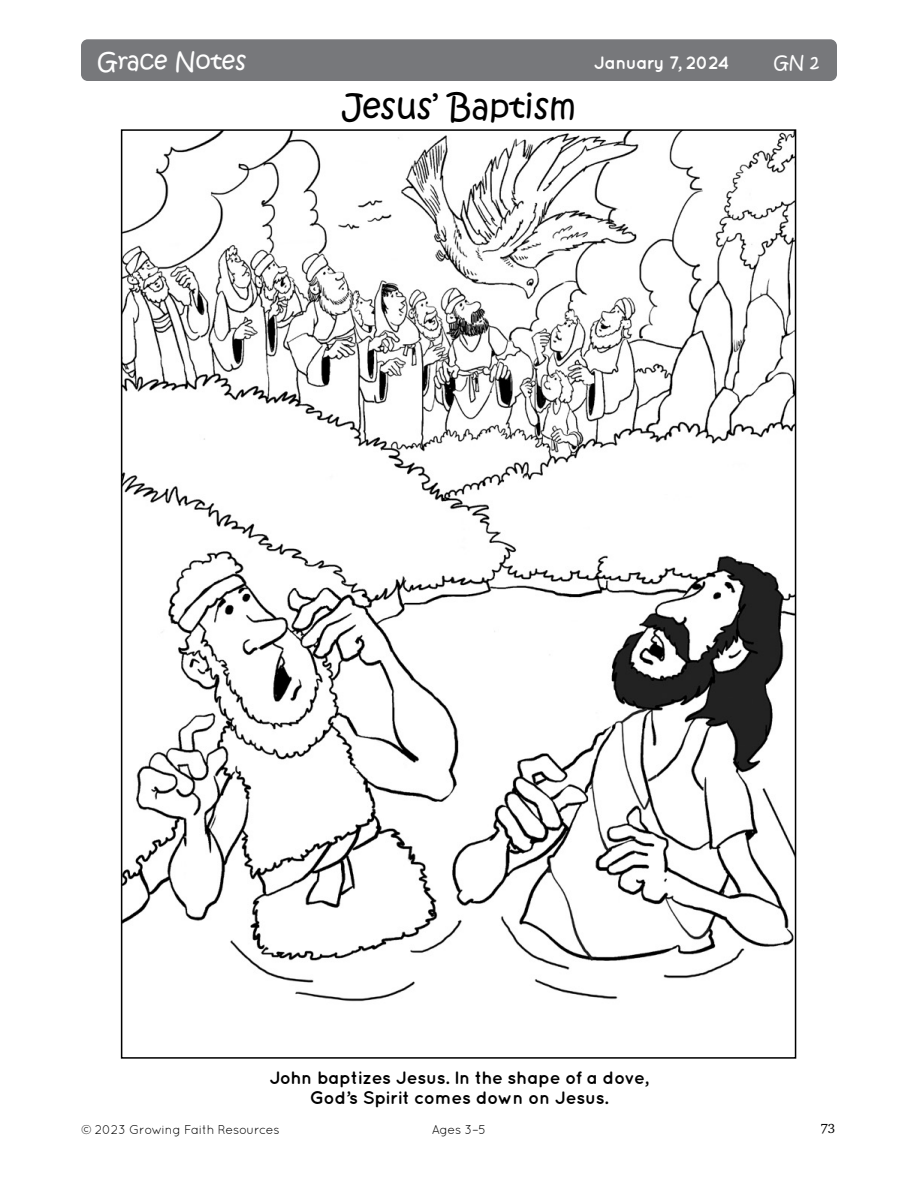
<style>
.page{position:relative;width:918px;height:1188px;background:#fff}
.page>*{position:absolute;margin:0;border:0;box-sizing:border-box;transform-origin:0 0}
.t1{font:33px "Kristen Normal ITC Std";color:#000}
.t2{font:24px "Kristen Normal ITC Std";color:#fff}
.t3{font:700 18px/19.5px "Quicksand";letter-spacing:-.02em;color:#000;text-align:center}
.t4{font:700 18px "Quicksand";letter-spacing:-.03em;color:#fff}
.t5{font:18px "Kristen Normal ITC Std";color:#fff}
.t6{font:13.5px "Charter ITC Std";color:#000}
.t7{font:12.75px "Quicksand";letter-spacing:-.02em;color:#000}
</style>
<div class="page">
<div style="left:81px;top:39px;width:756px;height:42px;background:#77787b;border-radius:7px"></div>
<img style="left:124px;top:132px;width:669px;height:870px">
<h2 class="t2" style="left:98px;top:46px;width:150px">Grace Notes</h2>
<p class="t4" style="left:594px;top:52px;width:137px">January 7, 2024</p>
<p class="t5" style="left:774px;top:50px;width:47px">GN 2</p>
<h1 class="t1" style="left:342px;top:85px;width:235px">Jesus’ Baptism</h1>
<p class="t3" style="left:269px;top:1068px;width:381px">John baptizes Jesus. In the shape of a dove,<br>God’s Spirit comes down on Jesus.</p>
<p class="t7" style="left:81px;top:1122px;width:200px">© 2023 Growing Faith Resources</p>
<p class="t7" style="left:432px;top:1122px;width:56px">Ages 3–5</p>
<p class="t6" style="left:820px;top:1120px;width:17px">73</p>
</div>
